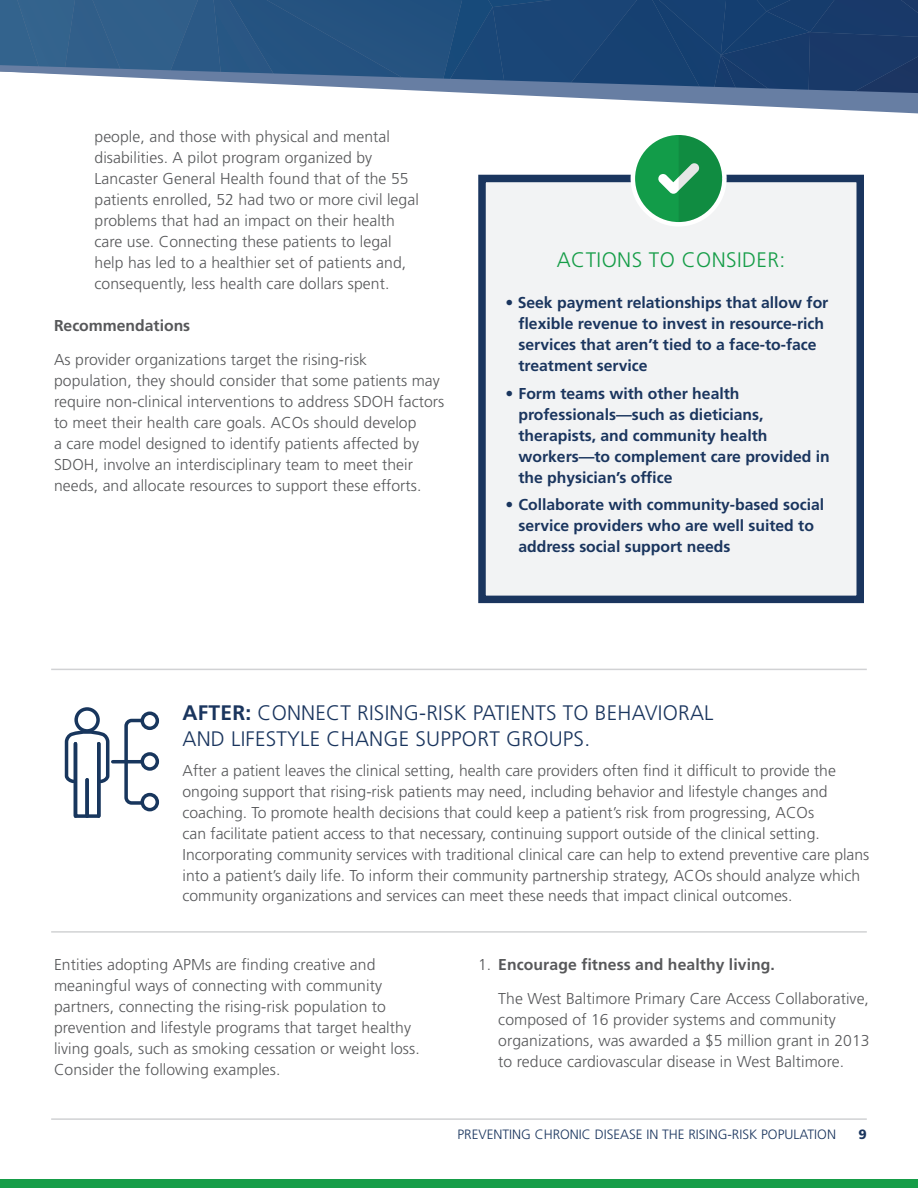
<style>
.page{position:relative;width:918px;height:1188px;background:#fff}
.page>*{position:absolute;margin:0;border:0;box-sizing:border-box;transform-origin:0 0}
.t1{font:300 21px/25.5px "Frutiger LT Std";letter-spacing:.01em;color:#1a355e}
.t2{font:300 21px "Frutiger LT Std";letter-spacing:.02em;color:#169d48}
.t3{font:300 15.75px/21px "Frutiger LT Std";letter-spacing:.005em;color:#57585a}
.t4{font:700 15.75px/21px "Frutiger LT Std";color:#1a355e}
.t5{font:700 15.75px "Frutiger LT Std";color:#57585a}
.t6{font:300 13.5px "Frutiger LT Std";color:#1a355e}
.t7{font:900 13.5px "Frutiger LT Std";color:#1a355e}
.s1{font-weight:700}
</style>
<div class="page">
<svg style="left:0;top:0;width:918px;height:64px;background:#214c7a"></svg>
<svg style="left:0;top:64px;width:918px;height:50px"></svg>
<div style="left:0;top:1180px;width:918px;height:8px;background:#169d48"></div>
<hr style="left:51px;top:1118px;width:816px;height:2px;background:#d1d2d4">
<div style="left:478px;top:175px;width:386px;height:428px;background:#f2f3f4;border:8px solid #1a355e"></div>
<svg style="left:631px;top:131px;width:96px;height:96px;fill:#129c49"></svg>
<svg style="left:658px;top:135px;width:64px;height:87px"></svg>
<hr style="left:51px;top:931px;width:816px;height:2px;background:#d1d2d4">
<svg style="left:65px;top:727px;width:45px;height:58px"></svg>
<div style="left:74px;top:707px;width:26px;height:26px;border:4px solid #18365d;border-radius:50%"></div>
<div style="left:74px;top:742px;width:27px;height:75px;border:4px solid #18365d"></div>
<svg style="left:85px;top:780px;width:4px;height:36px"></svg>
<svg style="left:123px;top:717px;width:22px;height:89px"></svg>
<hr style="left:113px;top:760px;width:29px;height:3px;background:#18365d">
<div style="left:141px;top:712px;width:18px;height:18px;border:4px solid #18365d;border-radius:50%"></div>
<div style="left:141px;top:752px;width:18px;height:19px;border:4px solid #18365d;border-radius:50%"></div>
<div style="left:141px;top:793px;width:18px;height:18px;border:4px solid #18365d;border-radius:50%"></div>
<hr style="left:51px;top:669px;width:816px;height:1px;background:#d1d2d4">
<p class="t3" style="left:94px;top:127px;width:326px">people, and those with physical and mental disabilities. A pilot program organized by Lancaster General Health found that of the 55 patients enrolled, 52 had two or more civil legal problems that had an impact on their health care use. Connecting these patients to legal help has led to a healthier set of patients and, consequently, less health care dollars spent.</p>
<p class="t5" style="left:54px;top:316px;width:138px">Recommendations</p>
<p class="t3" style="left:54px;top:349px;width:392px">As provider organizations target the rising-risk population, they should consider that some patients may require non-clinical interventions to address SDOH factors to meet their health care goals. ACOs should develop<br>a care model designed to identify patients affected by SDOH, involve an interdisciplinary team to meet their needs, and allocate resources to support these efforts.</p>
<h1 class="t2" style="left:557px;top:248px;width:230px">ACTIONS TO CONSIDER:</h1>
<p class="t4" style="left:519px;top:292px;width:311px;text-indent:-13px">• Seek payment relationships that allow for flexible revenue to invest in resource-rich services that aren’t tied to a face-to-face treatment service</p>
<p class="t4" style="left:519px;top:383px;width:313px;text-indent:-13px">• Form teams with other health professionals—such as dieticians, therapists, and community health workers—to complement care provided in the physician’s office</p>
<p class="t4" style="left:519px;top:495px;width:307px;text-indent:-13px">• Collaborate with community-based social service providers who are well suited to address social support needs</p>
<h1 class="t1" style="left:183px;top:701px;width:533px"><span class="s1">AFTER:</span> CONNECT RISING-RISK PATIENTS TO BEHAVIORAL<br>AND LIFESTYLE CHANGE SUPPORT GROUPS.</h1>
<p class="t3" style="left:183px;top:760px;width:688px">After a patient leaves the clinical setting, health care providers often find it difficult to provide the ongoing support that rising-risk patients may need, including behavior and lifestyle changes and coaching. To promote health decisions that could keep a patient’s risk from progressing, ACOs<br>can facilitate patient access to that necessary, continuing support outside of the clinical setting.<br>Incorporating community services with traditional clinical care can help to extend preventive care plans into a patient’s daily life. To inform their community partnership strategy, ACOs should analyze which community organizations and services can meet these needs that impact clinical outcomes.</p>
<p class="t3" style="left:54px;top:954px;width:367px">Entities adopting APMs are finding creative and meaningful ways of connecting with community partners, connecting the rising-risk population to prevention and lifestyle programs that target healthy living goals, such as smoking cessation or weight loss.<br>Consider the following examples.</p>
<p class="t3" style="left:498px;top:948px;width:372px;line-height:34.5px;text-indent:-20px">1. <span class="s1">Encourage fitness and healthy living.<br></span>The West Baltimore Primary Care Access Collaborative,</p>
<p class="t3" style="left:498px;top:1010px;width:373px">composed of 16 provider systems and community organizations, was awarded a $5 million grant in 2013 to reduce cardiovascular disease in West Baltimore.</p>
<p class="t6" style="left:457px;top:1127px;width:380px">PREVENTING CHRONIC DISEASE IN THE RISING-RISK POPULATION</p>
<p class="t7" style="left:859px;top:1126px;width:10px">9</p>
</div>
